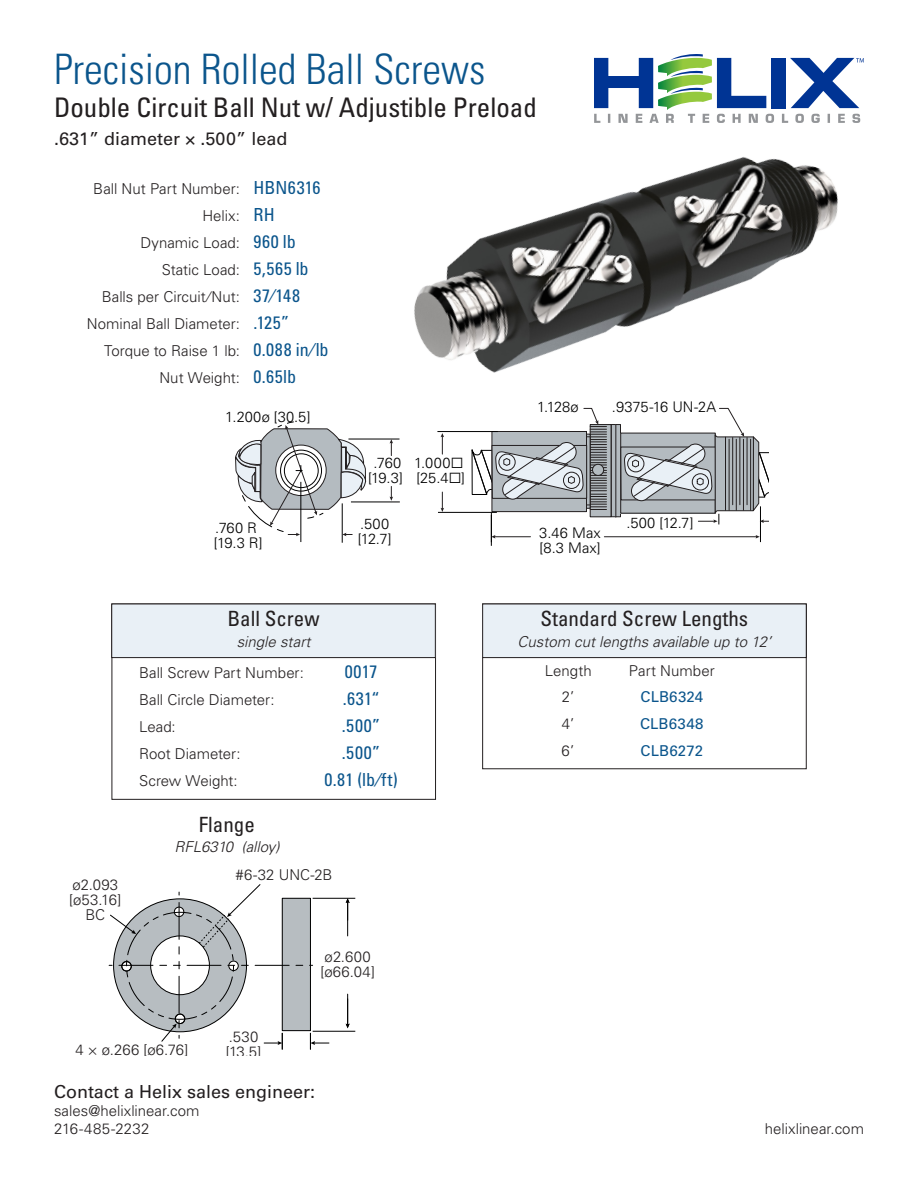
<style>
.page{position:relative;width:918px;height:1188px;background:#fff}
.page>*{position:absolute;margin:0;border:0;box-sizing:border-box;transform-origin:0 0}
.LEVEL_ONE__index{font:300 condensed 42px "Univers LT Pro";color:#0b558c}
.LEVEL_TWO__index{font:condensed 27px "Univers LT Pro";color:#231f20}
.TABLE__HEADER1{font:condensed 21px "Univers LT Pro";color:#231f20}
.LEVEL_THREE{font:18px "Univers LT Pro 55 Roman";color:#231f20}
.BALL_SCREW__table{font:condensed 18px "Univers LT Pro";letter-spacing:.04em;color:#0b558c}
.LIST_DATA{font:300 15px/18px "Univers LT Pro 45";color:#231f20}
.BALL_SCREW__table-2{font:300 15px "Univers LT Pro 45";color:#231f20}
.LEVEL_FOUR{font:italic 300 15px "Univers LT Pro 45";color:#231f20}
.STANDARD_LENGTHS{font:300 15px "Univers LT Pro 45";color:#231f20}
.STANDARD_LENGTHS-2{font:15px "Univers LT Pro 55 Roman";letter-spacing:.01em;color:#0b558c}
.t1{font:300 14.85px/14.9px "Univers LT Pro 45";letter-spacing:.01em;color:#231f20}
.t2{font:300 14.7px/15.1px "Univers LT Pro 45";letter-spacing:.005em;color:#000}
.s1{font-family:"Univers LT Pro";font-weight:400;font-stretch:condensed;font-size:18px;color:#0b558c}
</style>
<div class="page">
<div style="left:482px;top:604px;width:324px;height:165px;border:1px solid #231f20"></div>
<hr style="left:347px;top:901px;width:1px;height:35px;background:#000">
<svg style="left:346px;top:899px;width:4px;height:21px"></svg>
<hr style="left:347px;top:994px;width:1px;height:31px;background:#000">
<svg style="left:346px;top:999px;width:4px;height:29px"></svg>
<hr style="left:313px;top:1031px;width:42px;height:1px;background:#000">
<hr style="left:313px;top:898px;width:42px;height:1px;background:#000">
<svg style="left:109px;top:884px;width:220px;height:166px"></svg>
<hr style="left:760px;top:506px;width:1px;height:36px;background:#000">
<hr style="left:491px;top:515px;width:1px;height:31px;background:#000">
<svg style="left:235px;top:422px;width:123px;height:121px"></svg>
<div style="left:112px;top:604px;width:323px;height:54px;background:#e9f0f6"></div>
<div style="left:112px;top:604px;width:324px;height:54px;border:1px solid #231f20"></div>
<div style="left:483px;top:604px;width:323px;height:54px;background:#e9f0f6"></div>
<div style="left:482px;top:604px;width:324px;height:54px;border:1px solid #231f20"></div>
<img style="left:358px;top:54px;width:506px;height:486px">
<p class="LEVEL_ONE__index" style="left:54px;top:41px;width:433px">Precision Rolled Ball Screws</p>
<p class="LEVEL_TWO__index" style="left:54px;top:90px;width:484px">Double Circuit Ball Nut w/ Adjustible Preload</p>
<p class="LEVEL_THREE" style="left:54px;top:126px;width:235px">.631” diameter × .500” lead</p>
<p class="LIST_DATA" style="left:93px;top:180px;width:229px">Ball Nut Part Number: <span class="s1">HBN6316</span></p>
<p class="LIST_DATA" style="left:202px;top:207px;width:74px">Helix: <span class="s1">RH</span></p>
<p class="LIST_DATA" style="left:140px;top:234px;width:157px">Dynamic Load: <span class="s1">960 lb</span></p>
<p class="LIST_DATA" style="left:162px;top:261px;width:148px">Static Load: <span class="s1">5,565 lb</span></p>
<p class="LIST_DATA" style="left:102px;top:288px;width:200px">Balls per Circuit/Nut: <span class="s1">37/148</span></p>
<p class="LIST_DATA" style="left:87px;top:315px;width:204px">Nominal Ball Diameter: <span class="s1">.125”</span></p>
<p class="LIST_DATA" style="left:104px;top:342px;width:226px">Torque to Raise 1 lb: <span class="s1">0.088 in/ lb</span></p>
<p class="LIST_DATA" style="left:159px;top:369px;width:138px">Nut Weight: <span class="s1">0.65lb</span></p>
<p class="t2" style="left:225px;top:409px;width:87px">1.200ø [30.5]</p>
<p class="t2" style="left:368px;top:454px;width:36px;text-align:center">.760 [19.3]</p>
<p class="t2" style="left:414px;top:455px;width:52px">1.000☐ [25.4☐]</p>
<p class="t2" style="left:537px;top:399px;width:43px">1.128ø</p>
<p class="t2" style="left:612px;top:399px;width:106px">.9375-16 UN-2A</p>
<p class="t2" style="left:214px;top:520px;width:50px">.760 R [19.3 R]</p>
<p class="t2" style="left:358px;top:516px;width:35px">.500 [12.7]</p>
<p class="t2" style="left:626px;top:515px;width:69px">.500 [12.7]</p>
<p class="t2" style="left:539px;top:525px;width:63px">3.46 Max [8.3 Max]</p>
<p class="TABLE__HEADER1" style="left:227px;top:605px;width:94px">Ball Screw</p>
<p class="LEVEL_FOUR" style="left:237px;top:632px;width:75px">single start</p>
<p class="BALL_SCREW__table-2" style="left:139px;top:663px;width:166px">Ball Screw Part Number:</p>
<p class="BALL_SCREW__table" style="left:345px;top:660px;width:34px">0017</p>
<p class="BALL_SCREW__table-2" style="left:139px;top:690px;width:137px">Ball Circle Diameter:</p>
<p class="BALL_SCREW__table" style="left:343px;top:687px;width:38px">.631“</p>
<p class="BALL_SCREW__table-2" style="left:139px;top:717px;width:38px">Lead:</p>
<p class="BALL_SCREW__table" style="left:342px;top:714px;width:40px">.500”</p>
<p class="BALL_SCREW__table-2" style="left:139px;top:744px;width:103px">Root Diameter:</p>
<p class="BALL_SCREW__table" style="left:342px;top:741px;width:40px">.500”</p>
<p class="BALL_SCREW__table-2" style="left:139px;top:771px;width:100px">Screw Weight:</p>
<p class="BALL_SCREW__table" style="left:324px;top:768px;width:75px">0.81 (lb/ft)</p>
<p class="t1" style="left:69px;top:877px;width:53px;text-align:center">ø2.093 [ø53.16]<br>BC</p>
<p class="TABLE__HEADER1" style="left:199px;top:811px;width:57px">Flange</p>
<p class="LEVEL_FOUR" style="left:174px;top:838px;width:107px">RFL6310 (alloy)</p>
<p class="t1" style="left:235px;top:867px;width:99px">#6-32 UNC-2B</p>
<p class="t1" style="left:320px;top:949px;width:56px">ø2.600 [ø66.04]</p>
<p class="t1" style="left:75px;top:1042px;width:114px">4 × ø.266 [ø6.76]</p>
<p class="t1" style="left:226px;top:1029px;width:37px">.530 [13.5]</p>
<p class="LEVEL_THREE" style="left:54px;top:1079px;width:263px">Contact a Helix sales engineer:</p>
<p class="LIST_DATA" style="left:54px;top:1101px;width:147px">sales@helixlinear.com<br>216-485-2232</p>
<p class="TABLE__HEADER1" style="left:541px;top:605px;width:209px">Standard Screw Lengths</p>
<p class="LEVEL_FOUR" style="left:518px;top:632px;width:255px">Custom cut lengths available up to 12’</p>
<p class="STANDARD_LENGTHS" style="left:545px;top:661px;width:48px">Length</p>
<p class="STANDARD_LENGTHS" style="left:629px;top:661px;width:87px">Part Number</p>
<p class="STANDARD_LENGTHS" style="left:562px;top:687px;width:14px">2’</p>
<p class="STANDARD_LENGTHS-2" style="left:641px;top:687px;width:64px">CLB6324</p>
<p class="STANDARD_LENGTHS" style="left:562px;top:714px;width:14px">4’</p>
<p class="STANDARD_LENGTHS-2" style="left:640px;top:713px;width:65px">CLB6348</p>
<p class="STANDARD_LENGTHS" style="left:562px;top:741px;width:14px">6’</p>
<p class="STANDARD_LENGTHS-2" style="left:641px;top:740px;width:64px">CLB6272</p>
<p class="LIST_DATA" style="left:765px;top:1119px;width:101px">helixlinear.com</p>
</div>
